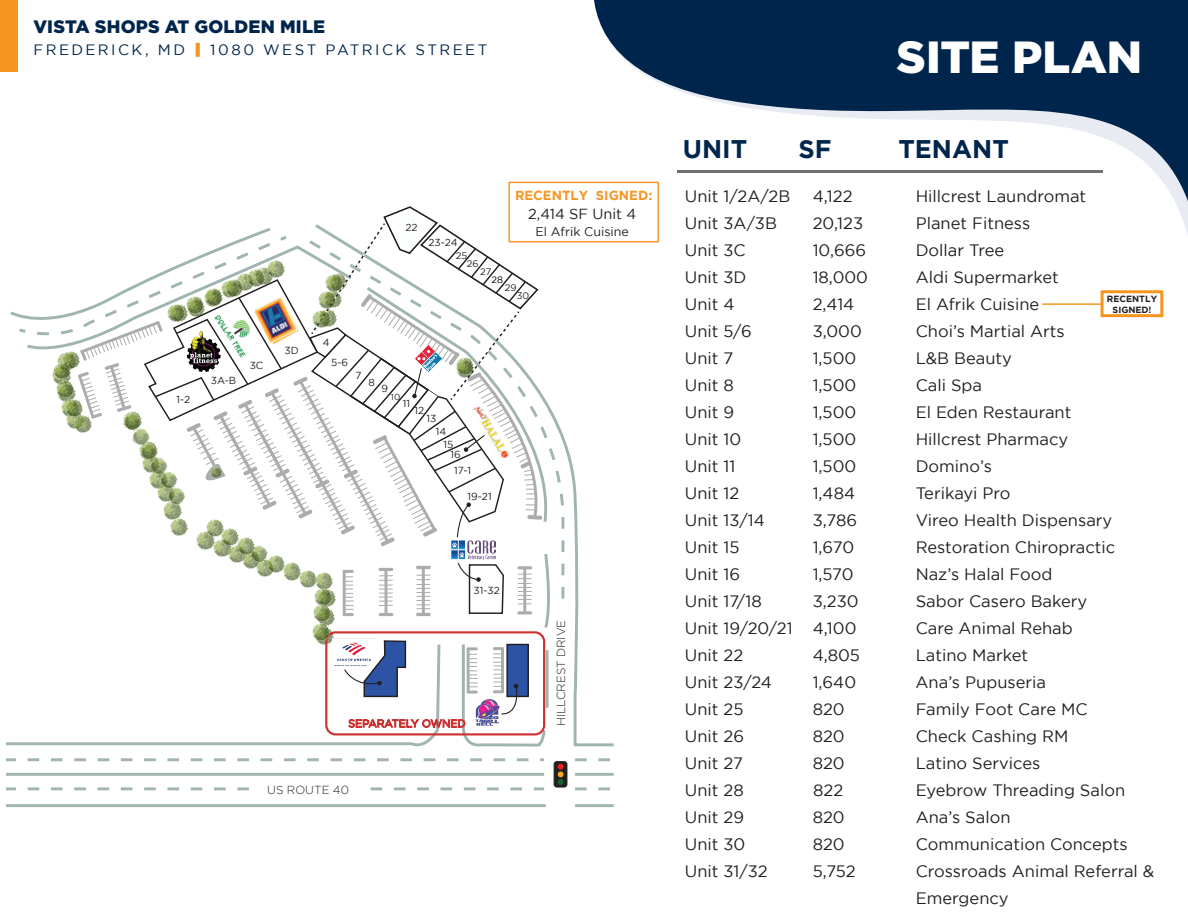
<style>
.page{position:relative;width:1188px;height:918px;background:#fff}
.page>*{position:absolute;margin:0;border:0;box-sizing:border-box;transform-origin:0 0}
.t1{font:900 45px "Gotham";color:#fff}
.t2{font:700 25.5px "Gotham";color:#00254c}
.t3{font:900 18px "Gotham";letter-spacing:.01em;color:#00254c}
.t4{font:16.5px "Gotham";color:#231f20}
.t5{font:15px "Gotham";letter-spacing:.165em;color:#00254c}
.t6{font:14.55px "Gotham";color:#231f20}
.t7{font:700 13.05px "Gotham";color:#f79623}
.t8{font:12.45px "Gotham";color:#231f20}
.t9{font:300 11.7px "Gotham";color:#231f20}
.t10{font:10.2px/16.2px "Gotham";color:#231f20}
.t11{font:9.45px/8.6px "Gotham";color:#231f20}
.t12{font:9.45px "Gotham";color:#040503}
.t13{font:700 9px "Gotham";color:#231f20}
.t14{font:8.7px "Gotham";color:#231f20}
.s1{color:#f79521}
</style>
<div class="page">
<div style="left:554px;top:762px;width:13px;height:25px;background:#231f20;border-radius:3px"></div>
<div style="left:554px;top:761px;width:13px;height:26px;border:1px solid #232323;border-radius:3px"></div>
<svg style="left:558px;top:764px;width:6px;height:21px"></svg>
<svg style="left:312px;top:242px;width:305px;height:505px"></svg>
<svg style="left:552px;top:242px;width:14px;height:367px"></svg>
<svg style="left:7px;top:642px;width:435px;height:149px"></svg>
<hr style="left:546px;top:650px;width:3px;height:58px;background:#a0b4b1">
<hr style="left:7px;top:773px;width:537px;height:3px;background:#a0b4b1">
<hr style="left:575px;top:773px;width:39px;height:3px;background:#a0b4b1">
<hr style="left:7px;top:804px;width:539px;height:3px;background:#a0b4b1">
<hr style="left:575px;top:804px;width:39px;height:3px;background:#a0b4b1">
<svg style="left:7px;top:758px;width:537px;height:3px"></svg>
<svg style="left:575px;top:758px;width:35px;height:3px"></svg>
<svg style="left:7px;top:787px;width:252px;height:3px"></svg>
<svg style="left:575px;top:787px;width:35px;height:3px"></svg>
<svg style="left:371px;top:787px;width:173px;height:3px"></svg>
<div style="left:325px;top:631px;width:220px;height:105px;border:2px solid #cd3232;border-radius:9px"></div>
<img style="left:313px;top:631px;width:17px;height:10px">
<img style="left:331px;top:645px;width:13px;height:24px">
<svg style="left:344px;top:640px;width:203px;height:108px"></svg>
<img style="left:332px;top:639px;width:43px;height:26px">
<img style="left:469px;top:699px;width:31px;height:32px">
<svg style="left:10px;top:206px;width:542px;height:425px"></svg>
<img style="left:470px;top:404px;width:42px;height:59px">
<div style="left:508px;top:182px;width:151px;height:60px;border:1px solid #f79623"></div>
<div style="left:1101px;top:290px;width:62px;height:27px;border:3px solid #f79521"></div>
<hr style="left:1042px;top:303px;width:60px;height:2px;background:#f79521">
<div style="left:0;top:0;width:18px;height:72px;background:#f79521"></div>
<svg style="left:593px;top:0;width:595px;height:202px;fill:#00254c"></svg>
<hr style="left:677px;top:170px;width:425px;height:3px;background:#707072">
<p class="t3" style="left:34px;top:16px;width:293px">VISTA SHOPS AT GOLDEN MILE</p>
<p class="t5" style="left:34px;top:42px;width:455px">FREDERICK, MD <span class="s1">l</span> 1080 WEST PATRICK STREET</p>
<p class="t10" style="left:406px;top:219px;width:14px">22</p>
<p class="t10" style="left:428px;top:234px;width:31px">23-24</p>
<p class="t7" style="left:515px;top:188px;width:139px">RECENTLY SIGNED:</p>
<p class="t8" style="left:535px;top:224px;width:95px">El Afrik Cuisine</p>
<p class="t6" style="left:528px;top:205px;width:110px">2,414 SF Unit 4</p>
<p class="t10" style="left:176px;top:391px;width:15px">1-2</p>
<p class="t10" style="left:211px;top:372px;width:27px">3A-B</p>
<p class="t10" style="left:250px;top:357px;width:15px">3C</p>
<p class="t10" style="left:285px;top:343px;width:16px">3D</p>
<p class="t11" style="left:467px;top:251px;width:13px;text-indent:-11px">25<br>26</p>
<p class="t11" style="left:480px;top:267px;width:13px">27</p>
<p class="t12" style="left:492px;top:274px;width:13px">28</p>
<p class="t11" style="left:505px;top:283px;width:13px">29</p>
<p class="t11" style="left:517px;top:292px;width:14px">30</p>
<p class="t10" style="left:323px;top:334px;width:8px">4</p>
<p class="t10" style="left:331px;top:354px;width:18px">5-6</p>
<p class="t10" style="left:356px;top:367px;width:8px">7</p>
<p class="t10" style="left:369px;top:374px;width:8px">8</p>
<p class="t10" style="left:381px;top:381px;width:8px">9</p>
<p class="t14" style="left:391px;top:392px;width:11px">10</p>
<p class="t10" style="left:403px;top:395px;width:9px">11</p>
<p class="t10" style="left:414px;top:402px;width:11px">12</p>
<p class="t10" style="left:427px;top:410px;width:11px">13</p>
<p class="t10" style="left:436px;top:423px;width:12px">14</p>
<p class="t10" style="left:444px;top:436px;width:11px">15</p>
<p class="t10" style="left:454px;top:446px;width:18px;text-indent:-4px">16<br>17-1</p>
<p class="t10" style="left:468px;top:488px;width:26px">19-21</p>
<p class="t9" style="left:267px;top:784px;width:83px">US ROUTE 40</p>
<p class="t10" style="left:474px;top:583px;width:28px">31-32</p>
<p class="t9" style="left:555px;top:726px;width:108px;rotate:-90deg">HILLCREST DRIVE</p>
<p class="t1" style="left:897px;top:31px;width:247px">SITE PLAN</p>
<p class="t2" style="left:683px;top:134px;width:66px">UNIT</p>
<p class="t2" style="left:798px;top:134px;width:35px">SF</p>
<p class="t2" style="left:898px;top:134px;width:112px">TENANT</p>
<p class="t4" style="left:685px;top:187px;width:107px">Unit 1/2A/2B</p>
<p class="t4" style="left:813px;top:187px;width:41px">4,122</p>
<p class="t4" style="left:916px;top:187px;width:172px">Hillcrest Laundromat</p>
<p class="t4" style="left:685px;top:214px;width:94px">Unit 3A/3B</p>
<p class="t4" style="left:813px;top:214px;width:52px">20,123</p>
<p class="t4" style="left:916px;top:214px;width:116px">Planet Fitness</p>
<p class="t4" style="left:685px;top:241px;width:62px">Unit 3C</p>
<p class="t4" style="left:813px;top:241px;width:55px">10,666</p>
<p class="t4" style="left:916px;top:241px;width:90px">Dollar Tree</p>
<p class="t4" style="left:685px;top:268px;width:63px">Unit 3D</p>
<p class="t4" style="left:813px;top:268px;width:57px">18,000</p>
<p class="t4" style="left:916px;top:268px;width:145px">Aldi Supermarket</p>
<p class="t4" style="left:685px;top:295px;width:51px">Unit 4</p>
<p class="t4" style="left:813px;top:295px;width:43px">2,414</p>
<p class="t4" style="left:916px;top:295px;width:125px">El Afrik Cuisine</p>
<p class="t4" style="left:685px;top:322px;width:68px">Unit 5/6</p>
<p class="t4" style="left:813px;top:322px;width:51px">3,000</p>
<p class="t4" style="left:916px;top:322px;width:151px">Choi’s Martial Arts</p>
<p class="t4" style="left:685px;top:349px;width:50px">Unit 7</p>
<p class="t4" style="left:813px;top:349px;width:45px">1,500</p>
<p class="t4" style="left:916px;top:349px;width:98px">L&amp;B Beauty</p>
<p class="t4" style="left:685px;top:376px;width:51px">Unit 8</p>
<p class="t4" style="left:813px;top:376px;width:45px">1,500</p>
<p class="t4" style="left:916px;top:376px;width:68px">Cali Spa</p>
<p class="t4" style="left:685px;top:403px;width:51px">Unit 9</p>
<p class="t4" style="left:813px;top:403px;width:45px">1,500</p>
<p class="t4" style="left:916px;top:403px;width:157px">El Eden Restaurant</p>
<p class="t4" style="left:685px;top:430px;width:58px">Unit 10</p>
<p class="t4" style="left:813px;top:430px;width:45px">1,500</p>
<p class="t4" style="left:916px;top:430px;width:154px">Hillcrest Pharmacy</p>
<p class="t4" style="left:685px;top:457px;width:52px">Unit 11</p>
<p class="t4" style="left:813px;top:457px;width:45px">1,500</p>
<p class="t4" style="left:916px;top:457px;width:78px">Domino’s</p>
<p class="t4" style="left:685px;top:484px;width:56px">Unit 12</p>
<p class="t4" style="left:813px;top:484px;width:44px">1,484</p>
<p class="t4" style="left:916px;top:484px;width:96px">Terikayi Pro</p>
<p class="t4" style="left:685px;top:511px;width:82px">Unit 13/14</p>
<p class="t4" style="left:813px;top:511px;width:46px">3,786</p>
<p class="t4" style="left:916px;top:511px;width:198px">Vireo Health Dispensary</p>
<p class="t4" style="left:685px;top:538px;width:56px">Unit 15</p>
<p class="t4" style="left:813px;top:538px;width:43px">1,670</p>
<p class="t4" style="left:916px;top:538px;width:201px">Restoration Chiropractic</p>
<p class="t4" style="left:685px;top:565px;width:57px">Unit 16</p>
<p class="t4" style="left:813px;top:565px;width:42px">1,570</p>
<p class="t4" style="left:916px;top:565px;width:138px">Naz’s Halal Food</p>
<p class="t4" style="left:685px;top:592px;width:78px">Unit 17/18</p>
<p class="t4" style="left:813px;top:592px;width:47px">3,230</p>
<p class="t4" style="left:916px;top:592px;width:173px">Sabor Casero Bakery</p>
<p class="t4" style="left:685px;top:619px;width:173px">Unit 19/20/21 4,100</p>
<p class="t4" style="left:916px;top:619px;width:159px">Care Animal Rehab</p>
<p class="t4" style="left:685px;top:646px;width:60px">Unit 22</p>
<p class="t4" style="left:813px;top:646px;width:49px">4,805</p>
<p class="t4" style="left:916px;top:646px;width:114px">Latino Market</p>
<p class="t4" style="left:685px;top:673px;width:89px">Unit 23/24</p>
<p class="t4" style="left:813px;top:673px;width:45px">1,640</p>
<p class="t4" style="left:916px;top:673px;width:132px">Ana’s Pupuseria</p>
<p class="t4" style="left:685px;top:700px;width:60px">Unit 25</p>
<p class="t4" style="left:813px;top:700px;width:34px">820</p>
<p class="t4" style="left:916px;top:700px;width:173px">Family Foot Care MC</p>
<p class="t4" style="left:685px;top:727px;width:61px">Unit 26</p>
<p class="t4" style="left:813px;top:727px;width:34px">820</p>
<p class="t4" style="left:916px;top:727px;width:154px">Check Cashing RM</p>
<p class="t4" style="left:685px;top:754px;width:60px">Unit 27</p>
<p class="t4" style="left:813px;top:754px;width:34px">820</p>
<p class="t4" style="left:916px;top:754px;width:126px">Latino Services</p>
<p class="t4" style="left:685px;top:781px;width:60px">Unit 28</p>
<p class="t4" style="left:813px;top:781px;width:32px">822</p>
<p class="t4" style="left:916px;top:781px;width:211px">Eyebrow Threading Salon</p>
<p class="t4" style="left:685px;top:808px;width:61px">Unit 29</p>
<p class="t4" style="left:813px;top:808px;width:34px">820</p>
<p class="t4" style="left:916px;top:808px;width:96px">Ana’s Salon</p>
<p class="t4" style="left:685px;top:835px;width:62px">Unit 30</p>
<p class="t4" style="left:813px;top:835px;width:34px">820</p>
<p class="t4" style="left:916px;top:835px;width:214px">Communication Concepts</p>
<p class="t4" style="left:685px;top:862px;width:84px">Unit 31/32</p>
<p class="t4" style="left:813px;top:862px;width:45px">5,752</p>
<p class="t4" style="left:916px;top:862px;width:240px">Crossroads Animal Referral &amp;</p>
<p class="t4" style="left:916px;top:889px;width:94px">Emergency</p>
<p class="t13" style="left:1107px;top:293px;width:52px">RECENTLY</p>
<p class="t13" style="left:1113px;top:304px;width:40px">SIGNED!</p>
</div>
